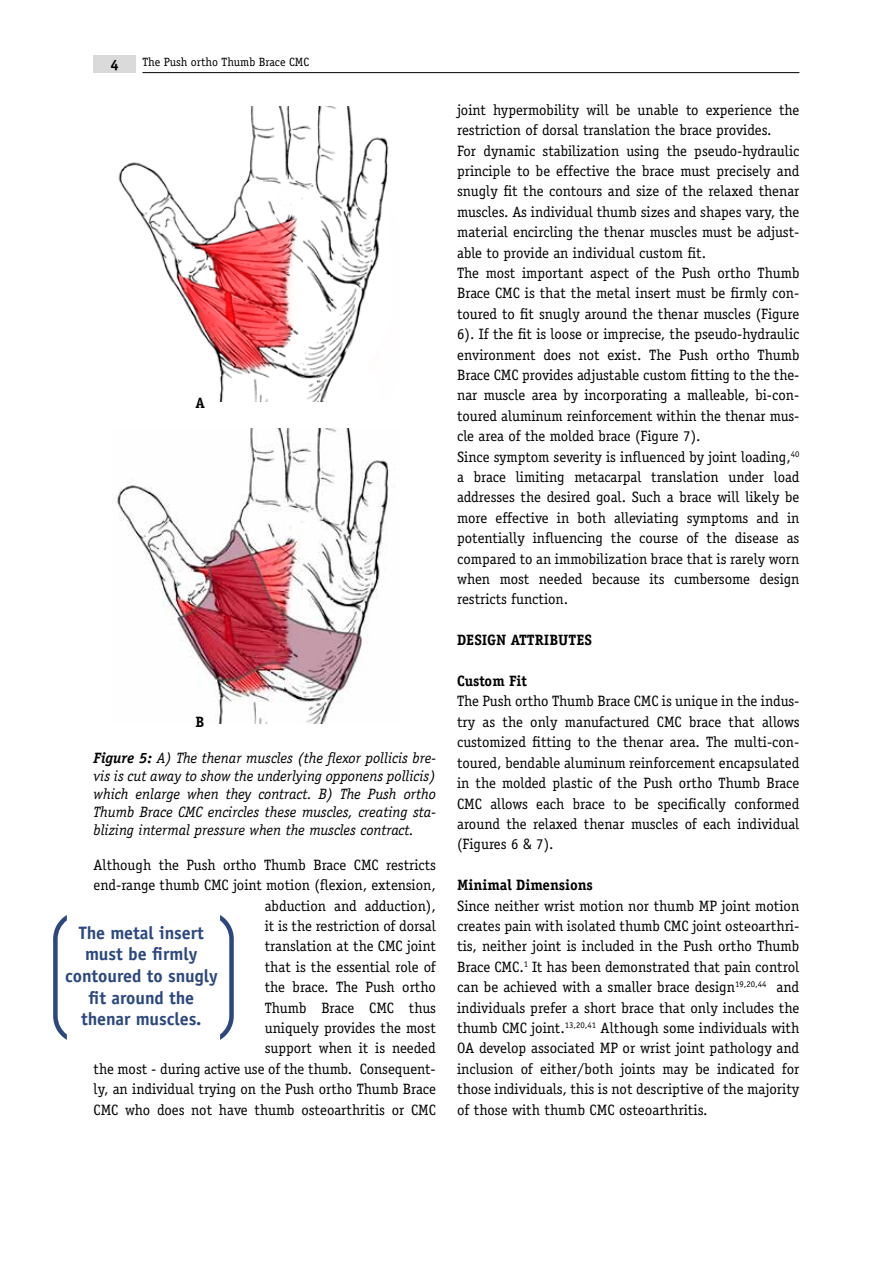
<style>
.page{position:relative;width:893px;height:1263px;background:#fff}
.page>*{position:absolute;margin:0;border:0;box-sizing:border-box;transform-origin:0 0}
.t1{font:700 18px/21.6px "Officina Sans LT";color:#2c477f;text-align:center}
.t2{font:15px/20.4px "Officina Serif LT";color:#000;text-align:justify}
.t3{font:italic 15px/18px "Officina Serif LT";color:#000;text-align:justify}
.t4{font:700 15px "Officina Serif LT";color:#000}
.t5{font:12px "Officina Serif LT";color:#000}
.s1{font-weight:700}
</style>
<div class="page">
<hr style="left:142px;top:72px;width:657px;height:1px;background:#000">
<div style="left:94px;top:55px;width:42px;height:17px;background:#dadada"></div>
<svg style="left:53px;top:915px;width:14px;height:125px"></svg>
<svg style="left:220px;top:915px;width:14px;height:125px"></svg>
<img style="left:118px;top:106px;width:271px;height:296px">
<img style="left:117px;top:428px;width:272px;height:295px">
<p class="t4" style="left:111px;top:55px;width:10px">4</p>
<p class="t5" style="left:142px;top:55px;width:168px">The Push ortho Thumb Brace CMC</p>
<p class="t4" style="left:196px;top:394px;width:11px">A</p>
<p class="t4" style="left:196px;top:713px;width:10px">B</p>
<p class="t3" style="left:94px;top:749px;width:344px"><span class="s1">Figure 5:</span> A) The thenar muscles (the flexor pollicis bre&shy;vis is cut away to show the underlying opponens pollicis) which enlarge when they contract. B) The Push ortho Thumb Brace CMC encircles these muscles, creating sta&shy;blizing intermal pressure when the muscles contract.</p>
<p class="t2" style="left:94px;top:854px;width:344px;text-align:right">Although the Push ortho Thumb Brace CMC restricts end-range thumb CMC joint motion (flexion, extension, abduction and adduction),<br>it is the restriction of dorsal<br>translation at the CMC joint<br>that is the essential role of<br>the brace. The Push ortho<br>Thumb Brace CMC thus<br>uniquely provides the most<br>support when it is needed<br>the most - during active use of the thumb. Consequent&shy;ly, an individual trying on the Push ortho Thumb Brace CMC who does not have thumb osteoarthritis or CMC</p>
<p class="t1" style="left:65px;top:922px;width:154px">The metal insert must be firmly contoured to snugly fit around the thenar muscles.</p>
<p class="t2" style="left:457px;top:100px;width:344px;text-align:left">joint hypermobility will be unable to experience the restriction of dorsal translation the brace provides.<br>For dynamic stabilization using the pseudo-hydraulic principle to be effective the brace must precisely and snugly fit the contours and size of the relaxed thenar muscles. As individual thumb sizes and shapes vary, the material encircling the thenar muscles must be adjust&shy;able to provide an individual custom fit.<br>The most important aspect of the Push ortho Thumb Brace CMC is that the metal insert must be firmly con&shy;toured to fit snugly around the thenar muscles (Figure 6). If the fit is loose or imprecise, the pseudo-hydraulic environment does not exist. The Push ortho Thumb Brace CMC provides adjustable custom fitting to the the&shy;nar muscle area by incorporating a malleable, bi-con&shy;toured aluminum reinforcement within the thenar mus&shy;cle area of the molded brace (Figure 7).<br>Since symptom severity is influenced by joint loading,<sup>40 </sup>a brace limiting metacarpal translation under load addresses the desired goal. Such a brace will likely be more effective in both alleviating symptoms and in potentially influencing the course of the disease as compared to an immobilization brace that is rarely worn when most needed because its cumbersome design restricts function.</p>
<p class="t4" style="left:457px;top:631px;width:136px">DESIGN ATTRIBUTES</p>
<p class="t4" style="left:457px;top:672px;width:71px">Custom Fit</p>
<p class="t2" style="left:457px;top:691px;width:344px">The Push ortho Thumb Brace CMC is unique in the indus&shy;try as the only manufactured CMC brace that allows customized fitting to the thenar area. The multi-con&shy;toured, bendable aluminum reinforcement encapsulated in the molded plastic of the Push ortho Thumb Brace CMC allows each brace to be specifically conformed around the relaxed thenar muscles of each individual (Figures 6 &amp; 7).</p>
<p class="t4" style="left:457px;top:876px;width:137px">Minimal Dimensions</p>
<p class="t2" style="left:457px;top:895px;width:344px">Since neither wrist motion nor thumb MP joint motion creates pain with isolated thumb CMC joint osteoarthri&shy;tis, neither joint is included in the Push ortho Thumb Brace CMC.<sup>1</sup> It has been demonstrated that pain control can be achieved with a smaller brace design<sup>19,20,44</sup> and individuals prefer a short brace that only includes the thumb CMC joint.<sup>13,20,41</sup> Although some individuals with OA develop associated MP or wrist joint pathology and inclusion of either/both joints may be indicated for those individuals, this is not descriptive of the majority of those with thumb CMC osteoarthritis.</p>
</div>
